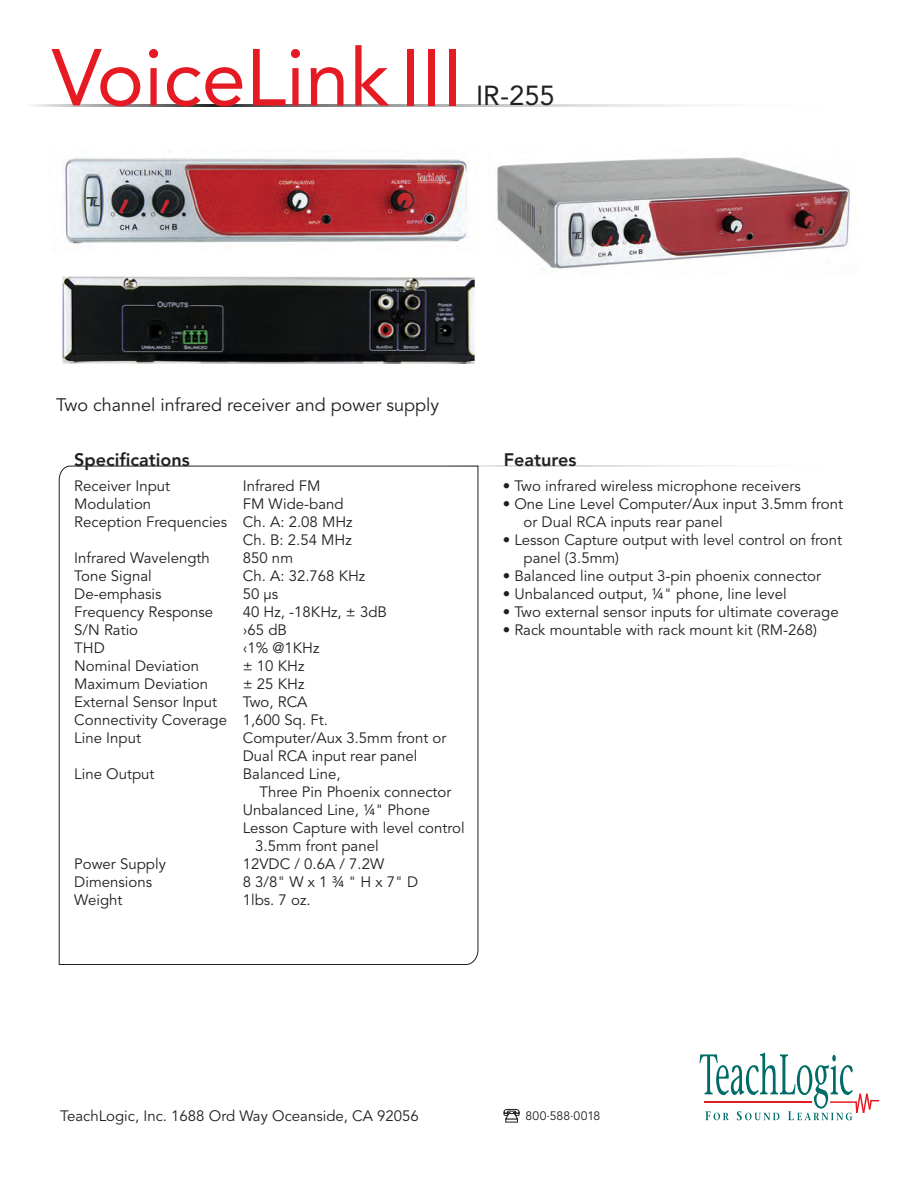
<style>
.page{position:relative;width:918px;height:1188px;background:#fff}
.page>*{position:absolute;margin:0;border:0;box-sizing:border-box;transform-origin:0 0}
.t1{font:79.8px "Avenir";color:#e51a23}
.t2{font:27.3px "Avenir";color:#231f20}
.t3{font:18px "Avenir";color:#231f20}
.t4{font:800 18px "Avenir";color:#231f20}
.t5{font:15px/18px "Avenir";color:#231f20}
.t6{font:12.15px "Avenir";letter-spacing:.02em;color:#231f20}
</style>
<div class="page">
<svg style="left:33px;top:105px;width:661px;height:1px"></svg>
<svg style="left:479px;top:466px;width:226px;height:1px"></svg>
<svg style="left:700px;top:1052px;width:179px;height:68px"></svg>
<svg style="left:58px;top:465px;width:421px;height:500px"></svg>
<svg style="left:504px;top:1109px;width:16px;height:13px"></svg>
<img style="left:495px;top:157px;width:355px;height:113px">
<img style="left:64px;top:157px;width:404px;height:87px">
<img style="left:62px;top:277px;width:413px;height:87px">
<h1 class="t1" style="left:52px;top:31px;width:412px">VoiceLink III</h1>
<h2 class="t2" style="left:476px;top:79px;width:80px">IR-255</h2>
<p class="t3" style="left:56px;top:394px;width:385px">Two channel infrared receiver and power supply</p>
<p class="t4" style="left:74px;top:450px;width:117px">Specifications</p>
<p class="t4" style="left:504px;top:450px;width:74px">Features</p>
<p class="t5" style="left:74px;top:477px;width:155px">Receiver Input<br>Modulation<br>Reception Frequencies</p>
<p class="t5" style="left:74px;top:549px;width:154px">Infrared Wavelength<br>Tone Signal<br>De-emphasis<br>Frequency Response<br>S/N Ratio<br>THD<br>Nominal Deviation<br>Maximum Deviation<br>External Sensor Input<br>Connectivity Coverage<br>Line Input</p>
<p class="t5" style="left:74px;top:765px;width:82px">Line Output</p>
<p class="t5" style="left:74px;top:855px;width:93px">Power Supply<br>Dimensions<br>Weight</p>
<p class="t5" style="left:243px;top:477px;width:205px">Infrared FM<br>FM Wide-band<br>Ch. A: 2.08 MHz<br>Ch. B: 2.54 MHz<br>850 nm<br>Ch. A: 32.768 KHz<br>50 µs<br>40 Hz, -18KHz, ± 3dB<br>›65 dB<br>‹1% @1KHz<br>± 10 KHz<br>± 25 KHz<br>Two, RCA<br>1,600 Sq. Ft.<br>Computer/Aux 3.5mm front or<br>Dual RCA input rear panel<br>Balanced Line,</p>
<p class="t5" style="left:259px;top:783px;width:193px">Three Pin Phoenix connector</p>
<p class="t5" style="left:243px;top:801px;width:189px">Unbalanced Line, ¼" Phone</p>
<p class="t5" style="left:243px;top:819px;width:223px">Lesson Capture with level control</p>
<p class="t5" style="left:255px;top:837px;width:125px">3.5mm front panel</p>
<p class="t5" style="left:243px;top:855px;width:143px">12VDC / 0.6A / 7.2W</p>
<p class="t5" style="left:243px;top:873px;width:177px">8 3/8" W x 1 ¾ " H x 7" D</p>
<p class="t5" style="left:243px;top:891px;width:69px">1lbs. 7 oz.</p>
<p class="t5" style="left:503px;top:477px;width:300px">• Two infrared wireless microphone receivers</p>
<p class="t5" style="left:524px;top:495px;width:321px;text-indent:-21px">• One Line Level Computer/Aux input 3.5mm front or Dual RCA inputs rear panel</p>
<p class="t5" style="left:524px;top:531px;width:320px;text-indent:-21px">• Lesson Capture output with level control on front panel (3.5mm)</p>
<p class="t5" style="left:503px;top:567px;width:320px">• Balanced line output 3-pin phoenix connector</p>
<p class="t5" style="left:503px;top:585px;width:285px">• Unbalanced output, ¼" phone, line level</p>
<p class="t5" style="left:503px;top:603px;width:338px">• Two external sensor inputs for ultimate coverage</p>
<p class="t5" style="left:503px;top:621px;width:316px">• Rack mountable with rack mount kit (RM-268)</p>
<p class="t5" style="left:60px;top:1108px;width:360px">TeachLogic, Inc. 1688 Ord Way Oceanside, CA 92056</p>
<p class="t6" style="left:525px;top:1109px;width:77px">800.588.0018</p>
</div>
